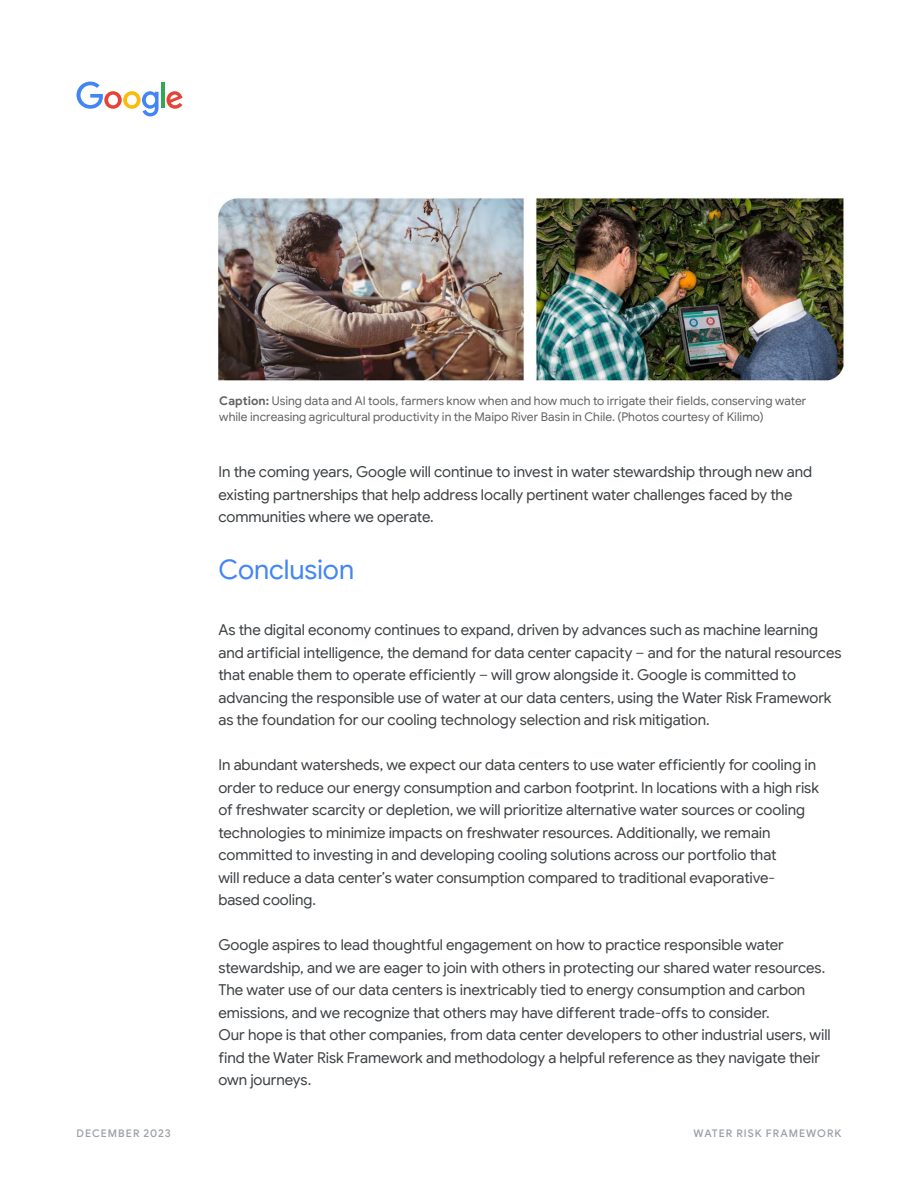
<style>
.page{position:relative;width:918px;height:1188px;background:#fff}
.page>*{position:absolute;margin:0;border:0;box-sizing:border-box;transform-origin:0 0}
.t1{font:27px "Google Sans";color:#4285f5}
.t2{font:15px/22.5px "Google Sans";letter-spacing:-.005em;color:#3c4043}
.t3{font:12px/16.5px "Google Sans";letter-spacing:.005em;color:#616161}
.t4{font:500 10.5px "Google Sans";letter-spacing:.1em;color:#9aa0a6}
.s1{font-weight:700}
</style>
<div class="page">
<svg style="left:77px;top:82px;width:82px;height:34px"></svg>
<hr style="left:161px;top:83px;width:4px;height:25px;background:#33a854">
<svg style="left:166px;top:91px;width:17px;height:18px"></svg>
<img style="left:218px;top:197px;width:628px;height:185px">
<p class="t3" style="left:219px;top:392px;width:589px"><span class="s1">Caption:</span> Using data and AI tools, farmers know when and how much to irrigate their fields, conserving water while increasing agricultural productivity in the Maipo River Basin in Chile. (Photos courtesy of Kilimo)</p>
<p class="t2" style="left:218px;top:461px;width:595px">In the coming years, Google will continue to invest in water stewardship through new and existing partnerships that help address locally pertinent water challenges faced by the communities where we operate.</p>
<h1 class="t1" style="left:218px;top:553px;width:137px">Conclusion</h1>
<p class="t2" style="left:218px;top:619px;width:625px">As the digital economy continues to expand, driven by advances such as machine learning and artificial intelligence, the demand for data center capacity – and for the natural resources that enable them to operate efficiently – will grow alongside it. Google is committed to advancing the responsible use of water at our data centers, using the Water Risk Framework as the foundation for our cooling technology selection and risk mitigation.</p>
<p class="t2" style="left:218px;top:754px;width:602px">In abundant watersheds, we expect our data centers to use water efficiently for cooling in order to reduce our energy consumption and carbon footprint. In locations with a high risk of freshwater scarcity or depletion, we will prioritize alternative water sources or cooling technologies to minimize impacts on freshwater resources. Additionally, we remain committed to investing in and developing cooling solutions across our portfolio that<br>will reduce a data center’s water consumption compared to traditional evaporative&shy;based cooling.</p>
<p class="t2" style="left:218px;top:934px;width:614px">Google aspires to lead thoughtful engagement on how to practice responsible water stewardship, and we are eager to join with others in protecting our shared water resources.<br>The water use of our data centers is inextricably tied to energy consumption and carbon emissions, and we recognize that others may have different trade-offs to consider.<br>Our hope is that other companies, from data center developers to other industrial users, will find the Water Risk Framework and methodology a helpful reference as they navigate their own journeys.</p>
<p class="t4" style="left:76px;top:1127px;width:96px">DECEMBER 2023</p>
<p class="t4" style="left:694px;top:1127px;width:149px">WATER RISK FRAMEWORK</p>
</div>
